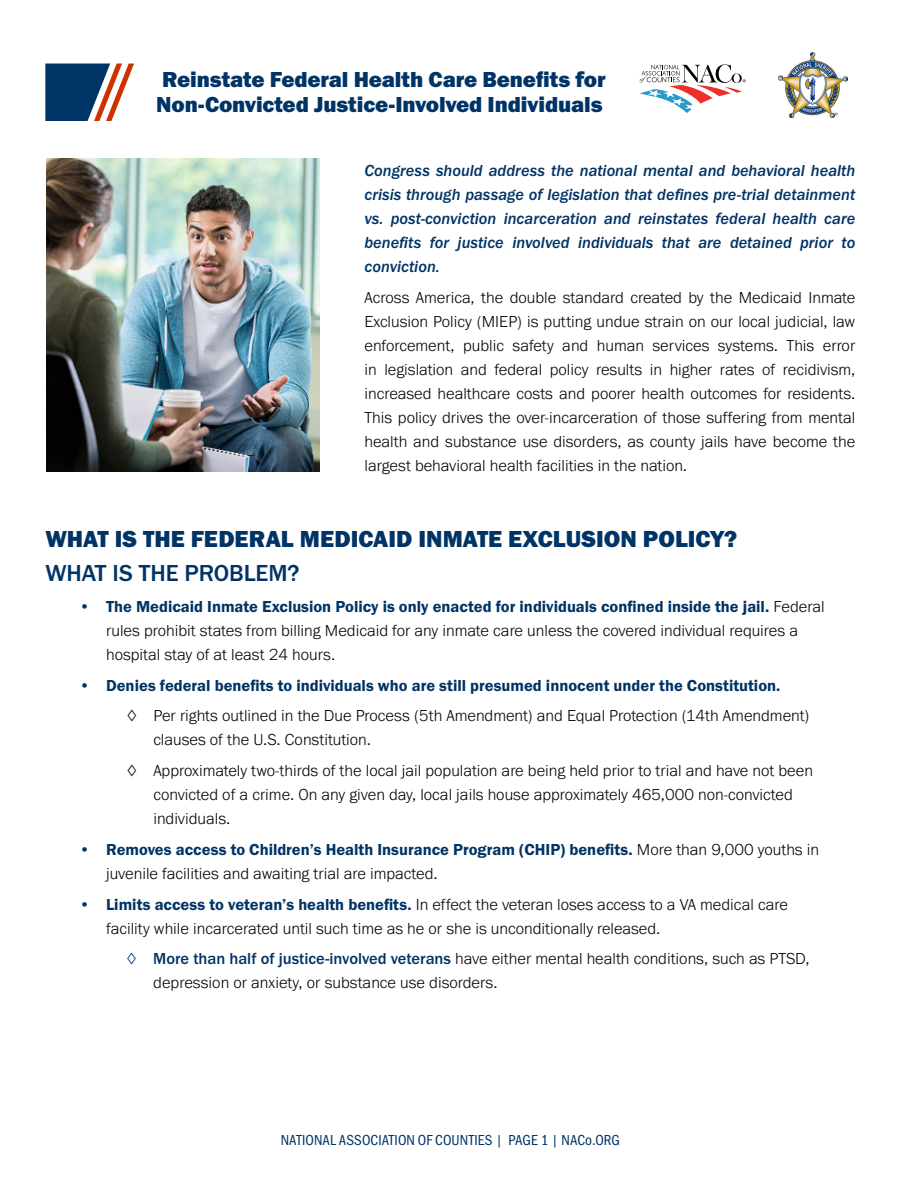
<style>
.page{position:relative;width:918px;height:1188px;background:#fff}
.page>*{position:absolute;margin:0;border:0;box-sizing:border-box;transform-origin:0 0}
.t1{font:24px "Franklin Gothic URW Hea";color:#036}
.t2{font:500 24px "Franklin Gothic URW";color:#036}
.t3{font:22.5px/25.5px "Franklin Gothic URW Hea";letter-spacing:-.005em;color:#036}
.t4{font:300 16.5px/24px "Franklin Gothic URW";color:#090208}
.t5{font:16.5px "Franklin Gothic URW Dem";color:#036}
.t6{font:16.5px/24px "Franklin Gothic URW Med Ita";color:#036;text-align:justify}
.t7{font:15px "Franklin Gothic URW Con Boo";letter-spacing:.005em;color:#036}
.s1{font-family:"Franklin Gothic URW";font-weight:300;color:#090208}
.s2{font-family:"Franklin Gothic URW Dem";font-weight:400;color:#036}
.s3{font-weight:500;color:#036}
</style>
<div class="page">
<svg style="left:45px;top:64px;width:89px;height:57px"></svg>
<svg style="left:640px;top:64px;width:106px;height:49px"></svg>
<img style="left:46px;top:158px;width:274px;height:313px">
<img style="left:779px;top:52px;width:69px;height:65px">
<h2 class="t3" style="left:156px;top:66px;width:451px">Reinstate Federal Health Care Benefits for<br>Non-Convicted Justice-Involved Individuals</h2>
<p class="t6" style="left:364px;top:159px;width:492px">Congress should address the national mental and behavioral health crisis through passage of legislation that defines pre-trial detainment vs. post-conviction incarceration and reinstates federal health care benefits for justice involved individuals that are detained prior to conviction.</p>
<p class="t4" style="left:364px;top:285px;width:492px;text-align:justify">Across America, the double standard created by the Medicaid Inmate Exclusion Policy (MIEP) is putting undue strain on our local judicial, law enforcement, public safety and human services systems. This error in legislation and federal policy results in higher rates of recidivism, increased healthcare costs and poorer health outcomes for residents.<br>This policy drives the over-incarceration of those suffering from mental health and substance use disorders, as county jails have become the largest behavioral health facilities in the nation.</p>
<h1 class="t1" style="left:45px;top:524px;width:693px">WHAT IS THE FEDERAL MEDICAID INMATE EXCLUSION POLICY?</h1>
<h1 class="t2" style="left:45px;top:558px;width:256px">WHAT IS THE PROBLEM?</h1>
<p class="t5" style="left:79px;top:596px;width:747px">• The Medicaid Inmate Exclusion Policy is only enacted for individuals confined inside the jail. <span class="s1">Federal</span></p>
<p class="t4" style="left:106px;top:618px;width:693px">rules prohibit states from billing Medicaid for any inmate care unless the covered individual requires a hospital stay of at least 24 hours.</p>
<p class="t5" style="left:79px;top:675px;width:703px">• Denies federal benefits to individuals who are still presumed innocent under the Constitution.</p>
<p class="t4" style="left:153px;top:704px;width:658px;text-indent:-27px">◊ Per rights outlined in the Due Process (5th Amendment) and Equal Protection (14th Amendment) clauses of the U.S. Constitution.</p>
<p class="t4" style="left:153px;top:758px;width:661px;text-indent:-27px">◊ Approximately two-thirds of the local jail population are being held prior to trial and have not been convicted of a crime. On any given day, local jails house approximately 465,000 non-convicted individuals.</p>
<p class="t5" style="left:79px;top:839px;width:742px">• Removes access to Children’s Health Insurance Program (CHIP) benefits. <span class="s1">More than 9,000 youths in</span></p>
<p class="t4" style="left:106px;top:861px;width:333px">juvenile facilities and awaiting trial are impacted.</p>
<p class="t4" style="left:106px;top:892px;width:683px;text-indent:-27px"><span class="s2">• Limits access to veteran’s health benefits.</span> In effect the veteran loses access to a VA medical care facility while incarcerated until such time as he or she is unconditionally released.</p>
<p class="t4" style="left:153px;top:947px;width:658px;text-indent:-27px"><span class="s3">◊ More than half of justice-involved veterans</span> have either mental health conditions, such as PTSD, depression or anxiety, or substance use disorders.</p>
<p class="t7" style="left:281px;top:1131px;width:341px">NATIONAL ASSOCIATION OF COUNTIES | PAGE 1 | NACo.ORG</p>
</div>
